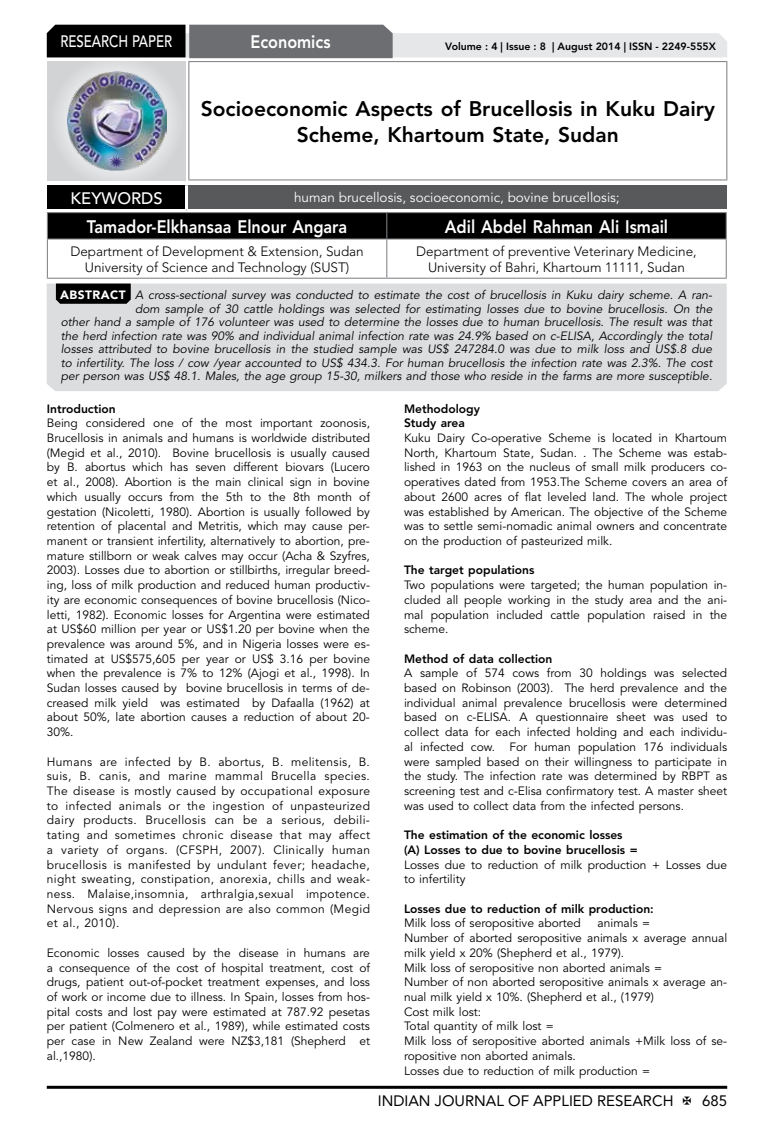
<style>
.page{position:relative;width:774px;height:1136px;background:#fff}
.page>*{position:absolute;margin:0;border:0;box-sizing:border-box;transform-origin:0 0}
.t1{font:800 21px/26.2px "Avenir LT Std";color:#000;text-align:center}
.t2{font:800 18px "Avenir LT Std";color:#fff;scale:.9 1}
.t3{font:500 16.5px "Avenir LT Std";color:#fff;scale:.8 1}
.t4{font:500 16.5px "Avenir LT Std";color:#fff}
.t5{font:15px "Avenir LT Std";color:#000}
.t6{font:300 13.5px/16.2px "Avenir LT Std";color:#000;text-align:center}
.t7{font:13.5px "Avenir LT Std";color:#fff}
.t8{font:12px/14.7px "Avenir LT Std";color:#000;text-align:justify}
.t9{font:italic 12px/13.5px "Avenir LT Std";color:#000;text-align:right}
.t10{font:800 12px/14.7px "Avenir LT Std";color:#000}
.t11{font:800 10.5px "Avenir LT Std";color:#000}
.s1{font-weight:900;font-style:normal;color:#fff}
</style>
<div class="page">
<hr style="left:47px;top:1085px;width:680px;height:3px;background:#000">
<div style="left:48px;top:62px;width:137px;height:118px;background:linear-gradient(to right,#d9dadb,#d9dadb)"></div>
<img style="left:68px;top:71px;width:99px;height:100px">
<svg style="left:47px;top:25px;width:680px;height:33px;background:#979899"></svg>
<hr style="left:188px;top:61px;width:539px;height:1px;background:#808285">
<hr style="left:188px;top:62px;width:1px;height:117px;background:#808285">
<hr style="left:726px;top:62px;width:1px;height:117px;background:#808285">
<hr style="left:188px;top:179px;width:539px;height:1px;background:#808285">
<hr style="left:47px;top:212px;width:340px;height:1px;background:#808285">
<hr style="left:387px;top:212px;width:340px;height:1px;background:#808285">
<div style="left:47px;top:213px;width:680px;height:25px;background:#000"></div>
<hr style="left:47px;top:238px;width:340px;height:1px;background:#808285">
<hr style="left:47px;top:239px;width:1px;height:39px;background:#808285">
<hr style="left:387px;top:238px;width:340px;height:1px;background:#808285">
<hr style="left:386px;top:239px;width:1px;height:39px;background:#808285">
<hr style="left:726px;top:239px;width:1px;height:39px;background:#808285">
<hr style="left:47px;top:278px;width:340px;height:1px;background:#808285">
<hr style="left:387px;top:278px;width:340px;height:1px;background:#808285">
<div style="left:47px;top:185px;width:139px;height:25px;background:#000"></div>
<div style="left:186px;top:185px;width:541px;height:25px;background:#58595b"></div>
<hr style="left:185px;top:185px;width:3px;height:24px;background:#fff">
<hr style="left:47px;top:209px;width:139px;height:3px;background:#fff">
<hr style="left:186px;top:209px;width:541px;height:3px;background:#fff">
<div style="left:47px;top:283px;width:680px;height:108px;background:#dcddde"></div>
<svg style="left:56px;top:283px;width:75px;height:21px;background:#0b0b0b"></svg>
<h3 class="t3" style="left:60px;top:32px;width:139px">RESEARCH PAPER</h3>
<h2 class="t2" style="left:250px;top:31px;width:90px">Economics</h2>
<p class="t11" style="left:445px;top:41px;width:272px">Volume : 4 | Issue : 8 | August 2014 | ISSN - 2249-555X</p>
<h1 class="t1" style="left:201px;top:95px;width:516px">Socioeconomic Aspects of Brucellosis in Kuku Dairy<br>Scheme, Khartoum State, Sudan</h1>
<h3 class="t4" style="left:71px;top:189px;width:94px">KEYWORDS</h3>
<p class="t7" style="left:294px;top:189px;width:327px">human brucellosis, socioeconomic, bovine brucellosis;</p>
<h2 class="t2" style="left:87px;top:216px;width:291px">Tamador-Elkhansaa Elnour Angara</h2>
<h2 class="t2" style="left:445px;top:216px;width:250px">Adil Abdel Rahman Ali Ismail</h2>
<p class="t6" style="left:70px;top:243px;width:295px">Department of Development &amp; Extension, Sudan<br>University of Science and Technology (SUST)</p>
<p class="t6" style="left:416px;top:243px;width:282px">Department of preventive Veterinary Medicine,<br>University of Bahri, Khartoum 11111, Sudan</p>
<p class="t9" style="left:60px;top:288px;width:654px"><span class="s1">ABSTRACT</span> A cross-sectional survey was conducted to estimate the cost of brucellosis in Kuku dairy scheme. A ran&shy;dom sample of 30 cattle holdings was selected for estimating losses due to bovine brucellosis. On the<br>other hand a sample of 176 volunteer was used to determine the losses due to human brucellosis. The result was that the herd infection rate was 90% and individual animal infection rate was 24.9% based on c-ELISA, Accordingly the total losses attributed to bovine brucellosis in the studied sample was US$ 247284.0 was due to milk loss and US$.8 due to infertility. The loss / cow /year accounted to US$ 434.3. For human brucellosis the infection rate was 2.3%. The cost per person was US$ 48.1. Males, the age group 15-30, milkers and those who reside in the farms are more susceptible.</p>
<p class="t10" style="left:47px;top:401px;width:70px">Introduction</p>
<p class="t8" style="left:47px;top:416px;width:325px">Being considered one of the most important zoonosis, Brucellosis in animals and humans is worldwide distributed (Megid et al., 2010). Bovine brucellosis is usually caused by B. abortus which has seven different biovars (Lucero et al., 2008). Abortion is the main clinical sign in bovine which usually occurs from the 5th to the 8th month of gestation (Nicoletti, 1980). Abortion is usually followed by retention of placental and Metritis, which may cause per&shy;manent or transient infertility, alternatively to abortion, pre&shy;mature stillborn or weak calves may occur (Acha &amp; Szyfres, 2003). Losses due to abortion or stillbirths, irregular breed&shy;ing, loss of milk production and reduced human productiv&shy;ity are economic consequences of bovine brucellosis (Nico&shy;letti, 1982). Economic losses for Argentina were estimated at US$60 million per year or US$1.20 per bovine when the prevalence was around 5%, and in Nigeria losses were es&shy;timated at US$575,605 per year or US$ 3.16 per bovine when the prevalence is 7% to 12% (Ajogi et al., 1998). In Sudan losses caused by bovine brucellosis in terms of de&shy;creased milk yield was estimated by Dafaalla (1962) at about 50%, late abortion causes a reduction of about 20- 30%.</p>
<p class="t8" style="left:47px;top:754px;width:325px">Humans are infected by B. abortus, B. melitensis, B. suis, B. canis, and marine mammal Brucella species.<br>The disease is mostly caused by occupational exposure to infected animals or the ingestion of unpasteurized dairy products. Brucellosis can be a serious, debili&shy;tating and sometimes chronic disease that may affect a variety of organs. (CFSPH, 2007). Clinically human brucellosis is manifested by undulant fever; headache, night sweating, constipation, anorexia, chills and weak&shy;ness. Malaise,insomnia, arthralgia,sexual impotence.<br>Nervous signs and depression are also common (Megid et al., 2010).</p>
<p class="t8" style="left:47px;top:945px;width:325px">Economic losses caused by the disease in humans are a consequence of the cost of hospital treatment, cost of drugs, patient out-of-pocket treatment expenses, and loss of work or income due to illness. In Spain, losses from hos&shy;pital costs and lost pay were estimated at 787.92 pesetas per patient (Colmenero et al., 1989), while estimated costs per case in New Zealand were NZ$3,181 (Shepherd et al.,1980).</p>
<p class="t10" style="left:404px;top:401px;width:77px">Methodology<br>Study area</p>
<p class="t8" style="left:404px;top:431px;width:325px">Kuku Dairy Co-operative Scheme is located in Khartoum North, Khartoum State, Sudan. . The Scheme was estab&shy;lished in 1963 on the nucleus of small milk producers co&shy;operatives dated from 1953.The Scheme covers an area of about 2600 acres of flat leveled land. The whole project was established by American. The objective of the Scheme was to settle semi-nomadic animal owners and concentrate on the production of pasteurized milk.</p>
<p class="t10" style="left:404px;top:563px;width:132px">The target populations</p>
<p class="t8" style="left:404px;top:578px;width:325px">Two populations were targeted; the human population in&shy;cluded all people working in the study area and the ani&shy;mal population included cattle population raised in the scheme.</p>
<p class="t10" style="left:404px;top:651px;width:150px">Method of data collection</p>
<p class="t8" style="left:404px;top:666px;width:325px">A sample of 574 cows from 30 holdings was selected based on Robinson (2003). The herd prevalence and the individual animal prevalence brucellosis were determined based on c-ELISA. A questionnaire sheet was used to collect data for each infected holding and each individu&shy;al infected cow. For human population 176 individuals were sampled based on their willingness to participate in the study. The infection rate was determined by RBPT as screening test and c-Elisa confirmatory test. A master sheet was used to collect data from the infected persons.</p>
<p class="t10" style="left:404px;top:827px;width:235px">The estimation of the economic losses (A) Losses to due to bovine brucellosis =</p>
<p class="t8" style="left:404px;top:857px;width:325px">Losses due to reduction of milk production + Losses due to infertility</p>
<p class="t10" style="left:404px;top:901px;width:251px">Losses due to reduction of milk production:</p>
<p class="t8" style="left:404px;top:916px;width:178px">Milk loss of seropositive aborted</p>
<p class="t8" style="left:404px;top:916px;width:325px;text-align:left;text-indent:194px">animals =<br>Number of aborted seropositive animals x average annual milk yield x 20% (Shepherd et al., 1979).<br>Milk loss of seropositive non aborted animals =<br>Number of non aborted seropositive animals x average an&shy;nual milk yield x 10%. (Shepherd et al., (1979)<br>Cost milk lost:<br>Total quantity of milk lost =<br>Milk loss of seropositive aborted animals +Milk loss of se&shy;ropositive non aborted animals.<br>Losses due to reduction of milk production =</p>
<p class="t5" style="left:378px;top:1091px;width:297px">INDIAN JOURNAL OF APPLIED RESEARCH</p>
<p class="t5" style="left:702px;top:1091px;width:27px">685</p>
</div>
